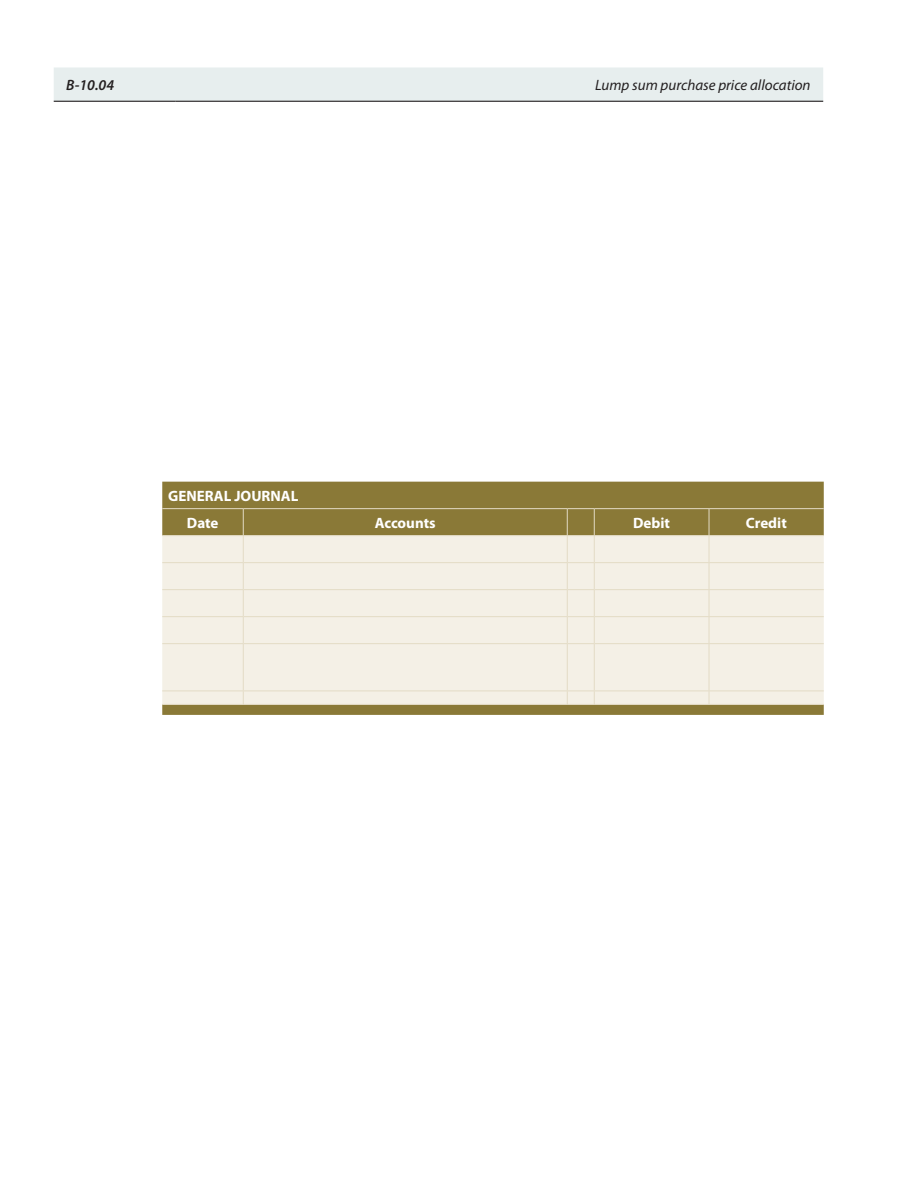
<style>
.page{position:relative;width:918px;height:1188px;background:#fff}
.page>*{position:absolute;margin:0;border:0;box-sizing:border-box;transform-origin:0 0}
.t1{font:700 15px/27px "Myriad Pro";color:#fff}
.t2{font:italic 15px "Myriad Pro";color:#231f20}
.t3{font:italic 600 15px "Myriad Pro";color:#231f20}
</style>
<div class="page">
<div style="left:162px;top:482px;width:662px;height:233px;background:#8a7937"></div>
<div style="left:162px;top:536px;width:662px;height:168px;background:#f4f0e6"></div>
<hr style="left:162px;top:508px;width:81px;height:1px;background:#e3dbc5">
<hr style="left:243px;top:508px;width:324px;height:1px;background:#e3dbc5">
<hr style="left:594px;top:508px;width:115px;height:1px;background:#e3dbc5">
<hr style="left:709px;top:508px;width:115px;height:1px;background:#e3dbc5">
<hr style="left:162px;top:535px;width:81px;height:1px;background:#e3dbc5">
<hr style="left:243px;top:535px;width:324px;height:1px;background:#e3dbc5">
<hr style="left:594px;top:535px;width:115px;height:1px;background:#e3dbc5">
<hr style="left:709px;top:535px;width:115px;height:1px;background:#e3dbc5">
<hr style="left:162px;top:562px;width:81px;height:1px;background:#e3dbc5">
<hr style="left:243px;top:562px;width:324px;height:1px;background:#e3dbc5">
<hr style="left:594px;top:562px;width:115px;height:1px;background:#e3dbc5">
<hr style="left:709px;top:562px;width:115px;height:1px;background:#e3dbc5">
<hr style="left:162px;top:589px;width:81px;height:1px;background:#e3dbc5">
<hr style="left:243px;top:589px;width:324px;height:1px;background:#e3dbc5">
<hr style="left:594px;top:589px;width:115px;height:1px;background:#e3dbc5">
<hr style="left:709px;top:589px;width:115px;height:1px;background:#e3dbc5">
<hr style="left:162px;top:616px;width:81px;height:1px;background:#e3dbc5">
<hr style="left:243px;top:616px;width:324px;height:1px;background:#e3dbc5">
<svg style="left:243px;top:509px;width:1px;height:134px"></svg>
<hr style="left:594px;top:616px;width:115px;height:1px;background:#e3dbc5">
<hr style="left:709px;top:616px;width:115px;height:1px;background:#e3dbc5">
<svg style="left:709px;top:509px;width:1px;height:134px"></svg>
<hr style="left:162px;top:643px;width:81px;height:1px;background:#e3dbc5">
<hr style="left:243px;top:643px;width:324px;height:1px;background:#e3dbc5">
<hr style="left:243px;top:644px;width:1px;height:47px;background:#e3dbc5">
<svg style="left:567px;top:508px;width:28px;height:136px;background:#dfd8c3"></svg>
<hr style="left:567px;top:644px;width:1px;height:47px;background:#e3dbc5">
<hr style="left:594px;top:643px;width:115px;height:1px;background:#e3dbc5">
<hr style="left:594px;top:644px;width:1px;height:47px;background:#e3dbc5">
<hr style="left:709px;top:643px;width:115px;height:1px;background:#e3dbc5">
<hr style="left:709px;top:644px;width:1px;height:47px;background:#e3dbc5">
<hr style="left:162px;top:691px;width:81px;height:1px;background:#e3dbc5">
<hr style="left:243px;top:691px;width:324px;height:1px;background:#e3dbc5">
<svg style="left:243px;top:692px;width:1px;height:12px"></svg>
<hr style="left:594px;top:691px;width:115px;height:1px;background:#e3dbc5">
<hr style="left:709px;top:691px;width:115px;height:1px;background:#e3dbc5">
<svg style="left:709px;top:691px;width:1px;height:13px"></svg>
<hr style="left:162px;top:704px;width:81px;height:1px;background:#e3dbc5">
<hr style="left:243px;top:704px;width:324px;height:1px;background:#e3dbc5">
<svg style="left:567px;top:691px;width:28px;height:14px"></svg>
<hr style="left:594px;top:704px;width:115px;height:1px;background:#e3dbc5">
<hr style="left:709px;top:704px;width:115px;height:1px;background:#e3dbc5">
<div style="left:54px;top:68px;width:769px;height:33px;background:#e7eeee"></div>
<hr style="left:54px;top:101px;width:121px;height:1px;background:#231f20">
<hr style="left:175px;top:101px;width:648px;height:1px;background:#231f20">
<p class="t3" style="left:66px;top:75px;width:49px">B-10.04</p>
<p class="t2" style="left:595px;top:76px;width:217px">Lump sum purchase price allocation</p>
<p class="t1" style="left:187px;top:482px;width:113px;text-indent:-19px">GENERAL JOURNAL<br>Date</p>
<p class="t1" style="left:375px;top:509px;width:62px">Accounts</p>
<p class="t1" style="left:633px;top:509px;width:38px">Debit</p>
<p class="t1" style="left:746px;top:509px;width:42px">Credit</p>
</div>
